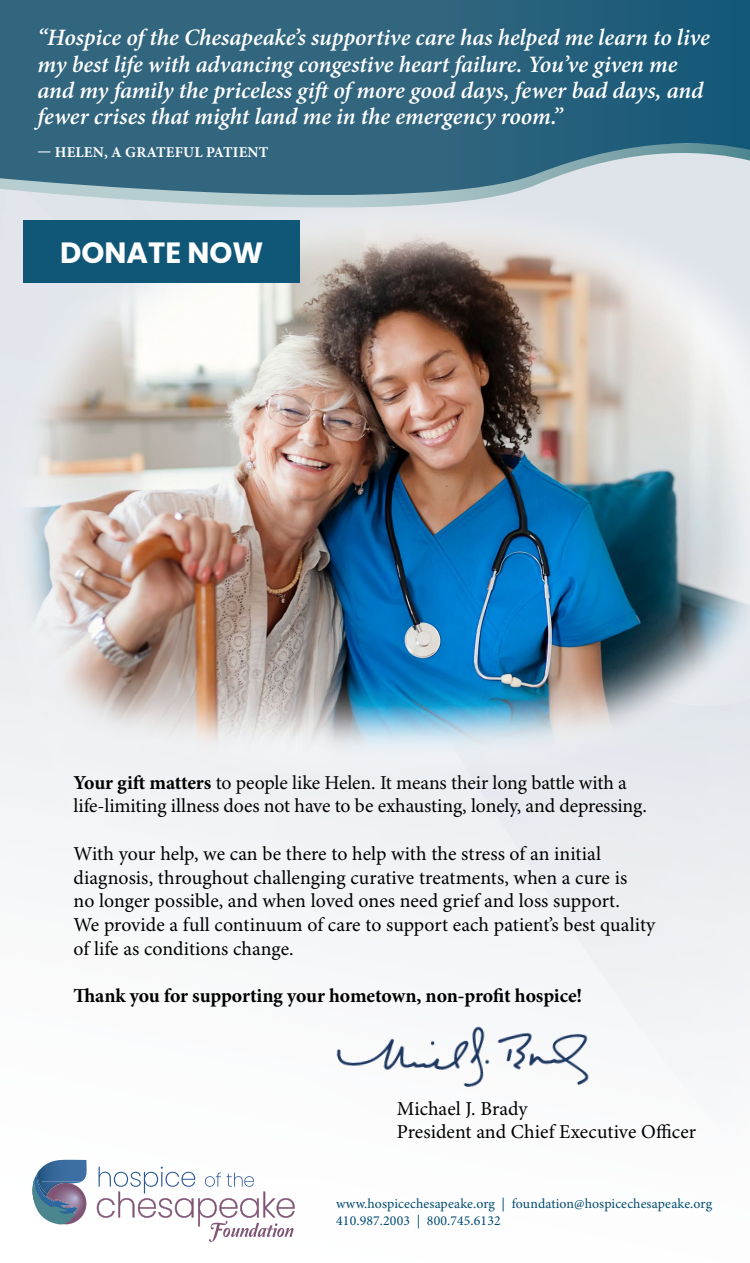
<style>
.page{position:relative;width:750px;height:1263px;background:#fff}
.page>*{position:absolute;margin:0;border:0;box-sizing:border-box;transform-origin:0 0}
.t1{font:700 29.25px "Poppins";color:#fff}
.t2{font:italic 600 23.5px/26.2px "Minion Pro";letter-spacing:-.005em;color:#fff}
.t3{font:19.75px/23.8px "Minion Pro";color:#000}
.t4{font:700 19.75px "Minion Pro";letter-spacing:-.01em;color:#000}
.t5{font:700 15px "Minion Pro";letter-spacing:.01em;color:#fff}
.t6{font:13.75px/16.5px "Minion Pro";letter-spacing:.01em;color:#004b6f}
.s1{font-weight:700}
</style>
<div class="page">
<svg style="left:0;top:796px;width:744px;height:276px"></svg>
<img style="left:57px;top:1224px;width:12px;height:1px">
<svg style="left:32px;top:1159px;width:55px;height:65px"></svg>
<svg style="left:97px;top:1166px;width:198px;height:75px"></svg>
<img style="left:0;top:231px;width:750px;height:565px">
<div style="left:0;top:216px;width:750px;height:15px;background:#e2e6eb"></div>
<svg style="left:0;top:0;width:750px;height:216px;background:#48778d"></svg>
<img style="left:330px;top:1002px;width:266px;height:85px">
<div style="left:24px;top:220px;width:276px;height:62px;background:#105677"></div>
<p class="t2" style="left:38px;top:24px;width:674px">“Hospice of the Chesapeake’s supportive care has helped me learn to live my best life with advancing congestive heart failure. You’ve given me and my family the priceless gift of more good days, fewer bad days, and fewer crises that might land me in the emergency room.”</p>
<p class="t5" style="left:38px;top:142px;width:232px">— HELEN, A GRATEFUL PATIENT</p>
<h1 class="t1" style="left:60px;top:236px;width:205px">DONATE NOW</h1>
<p class="t3" style="left:74px;top:771px;width:575px"><span class="s1">Your gift matters</span> to people like Helen. It means their long battle with a life-limiting illness does not have to be exhausting, lonely, and depressing.</p>
<p class="t3" style="left:74px;top:842px;width:583px">With your help, we can be there to help with the stress of an initial diagnosis, throughout challenging curative treatments, when a cure is<br>no longer possible, and when loved ones need grief and loss support.<br>We provide a full continuum of care to support each patient’s best quality of life as conditions change.</p>
<p class="t4" style="left:74px;top:982px;width:510px">Thank you for supporting your hometown, non-profit hospice!</p>
<p class="t3" style="left:397px;top:1097px;width:301px">Michael J. Brady<br>President and Chief Executive Officer</p>
<p class="t6" style="left:336px;top:1196px;width:377px">www.hospicechesapeake.org | foundation@hospicechesapeake.org<br>410.987.2003 | 800.745.6132</p>
</div>
